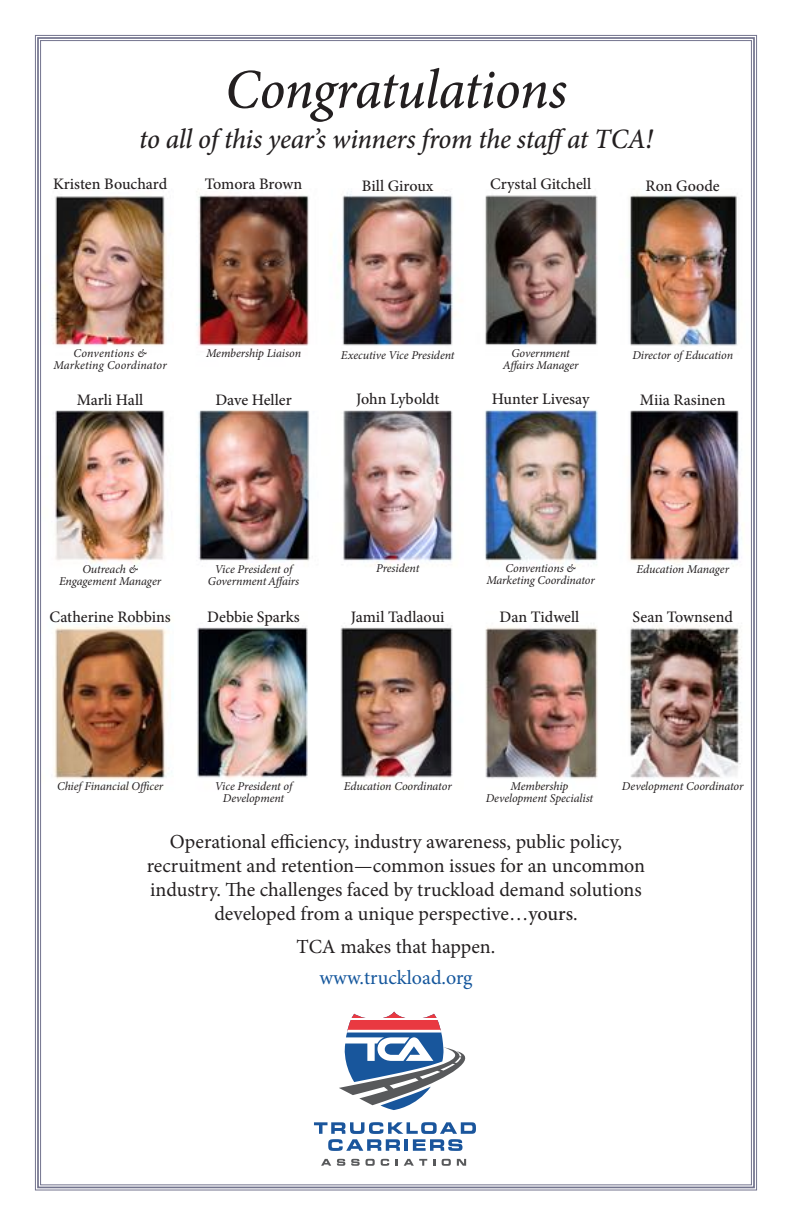
<style>
.page{position:relative;width:792px;height:1224px;background:#fff}
.page>*{position:absolute;margin:0;border:0;box-sizing:border-box;transform-origin:0 0}
.t1{font:italic 500 56px "Minion Pro";letter-spacing:-.01em;color:#231f20}
.t2{font:italic 500 28px "Minion Pro";letter-spacing:-.015em;color:#231f20}
.t3{font:20px/24px "Minion Pro";color:#231f20;text-align:center}
.t4{font:20px "Minion Pro";color:#14569c}
.t5{font:500 16px "Minion Pro";letter-spacing:-.005em;color:#231f20}
.t6{font:italic 12px/12px "Minion Pro";letter-spacing:-.005em;color:#231f20;text-align:center}
.s1{font-weight:500}
</style>
<div class="page">
<img style="left:35px;top:35px;width:722px;height:1156px">
<svg style="left:314px;top:1122px;width:162px;height:29px"></svg>
<svg style="left:321px;top:1159px;width:10px;height:7px"></svg>
<svg style="left:337px;top:1159px;width:8px;height:7px"></svg>
<svg style="left:351px;top:1159px;width:9px;height:7px"></svg>
<svg style="left:366px;top:1159px;width:9px;height:7px"></svg>
<svg style="left:381px;top:1159px;width:8px;height:7px"></svg>
<svg style="left:396px;top:1159px;width:2px;height:7px"></svg>
<svg style="left:404px;top:1159px;width:23px;height:7px"></svg>
<svg style="left:433px;top:1159px;width:2px;height:7px"></svg>
<svg style="left:442px;top:1159px;width:9px;height:7px"></svg>
<svg style="left:457px;top:1159px;width:9px;height:7px"></svg>
<svg style="left:339px;top:1012px;width:137px;height:98px"></svg>
<h1 class="t1" style="left:225px;top:51px;width:343px">Congratulations</h1>
<h2 class="t2" style="left:139px;top:120px;width:515px">to all of this year’s winners from the staffat TCA!</h2>
<h3 class="t5" style="left:53px;top:173px;width:116px">Kristen Bouchard</h3>
<h3 class="t5" style="left:490px;top:173px;width:103px">Crystal Gitchell</h3>
<h3 class="t5" style="left:205px;top:173px;width:99px">Tomora Brown</h3>
<h3 class="t5" style="left:362px;top:175px;width:73px">Bill Giroux</h3>
<h3 class="t5" style="left:646px;top:175px;width:76px">Ron Goode</h3>
<p class="t6" style="left:54px;top:347px;width:115px">Conventions &amp;<br>Marketing Coordinator</p>
<h3 class="t5" style="left:77px;top:389px;width:68px">Marli Hall</h3>
<p class="t6" style="left:206px;top:347px;width:97px">Membership Liaison</p>
<h3 class="t5" style="left:215px;top:389px;width:78px">Dave Heller</h3>
<p class="t6" style="left:341px;top:349px;width:115px">Executive Vice President</p>
<h3 class="t5" style="left:356px;top:388px;width:85px">John Lyboldt</h3>
<p class="t6" style="left:503px;top:347px;width:77px">Government<br>Affairs Manager</p>
<h3 class="t5" style="left:492px;top:388px;width:99px">Hunter Livesay</h3>
<p class="t6" style="left:632px;top:349px;width:102px">Director of Education</p>
<h3 class="t5" style="left:640px;top:389px;width:87px">Miia Rasinen</h3>
<p class="t6" style="left:59px;top:563px;width:104px">Outreach &amp;<br>Engagement Manager</p>
<h3 class="t5" style="left:50px;top:606px;width:123px">Catherine Robbins</h3>
<p class="t6" style="left:208px;top:563px;width:93px">Vice President of<br>Government Affairs</p>
<h3 class="t5" style="left:207px;top:606px;width:94px">Debbie Sparks</h3>
<p class="t6" style="left:376px;top:562px;width:45px">President</p>
<h3 class="t5" style="left:351px;top:606px;width:95px">Jamil Tadlaoui</h3>
<p class="t6" style="left:486px;top:562px;width:110px">Conventions &amp;<br>Marketing Coordinator</p>
<h3 class="t5" style="left:500px;top:606px;width:81px">Dan Tidwell</h3>
<p class="t6" style="left:636px;top:563px;width:94px">Education Manager</p>
<h3 class="t5" style="left:633px;top:606px;width:102px">Sean Townsend</h3>
<p class="t6" style="left:57px;top:780px;width:108px">Chief Financial Officer</p>
<p class="t6" style="left:215px;top:780px;width:79px">Vice President of<br>Development</p>
<p class="t6" style="left:344px;top:780px;width:109px">Education Coordinator</p>
<p class="t6" style="left:486px;top:780px;width:109px">Membership<br>Development Specialist</p>
<p class="t6" style="left:622px;top:780px;width:123px">Development Coordinator</p>
<h3 class="t3" style="left:147px;top:830px;width:500px">Operational efficiency, industry awareness, public policy, recruitment and retention—common issues for an uncommon industry. The challenges faced by truckload demand solutions developed from a unique perspective…<span class="s1">yours</span>.</h3>
<h3 class="t3" style="left:297px;top:935px;width:200px">TCA makes that happen.</h3>
<h3 class="t4" style="left:319px;top:965px;width:155px">www.truckload.org</h3>
</div>
